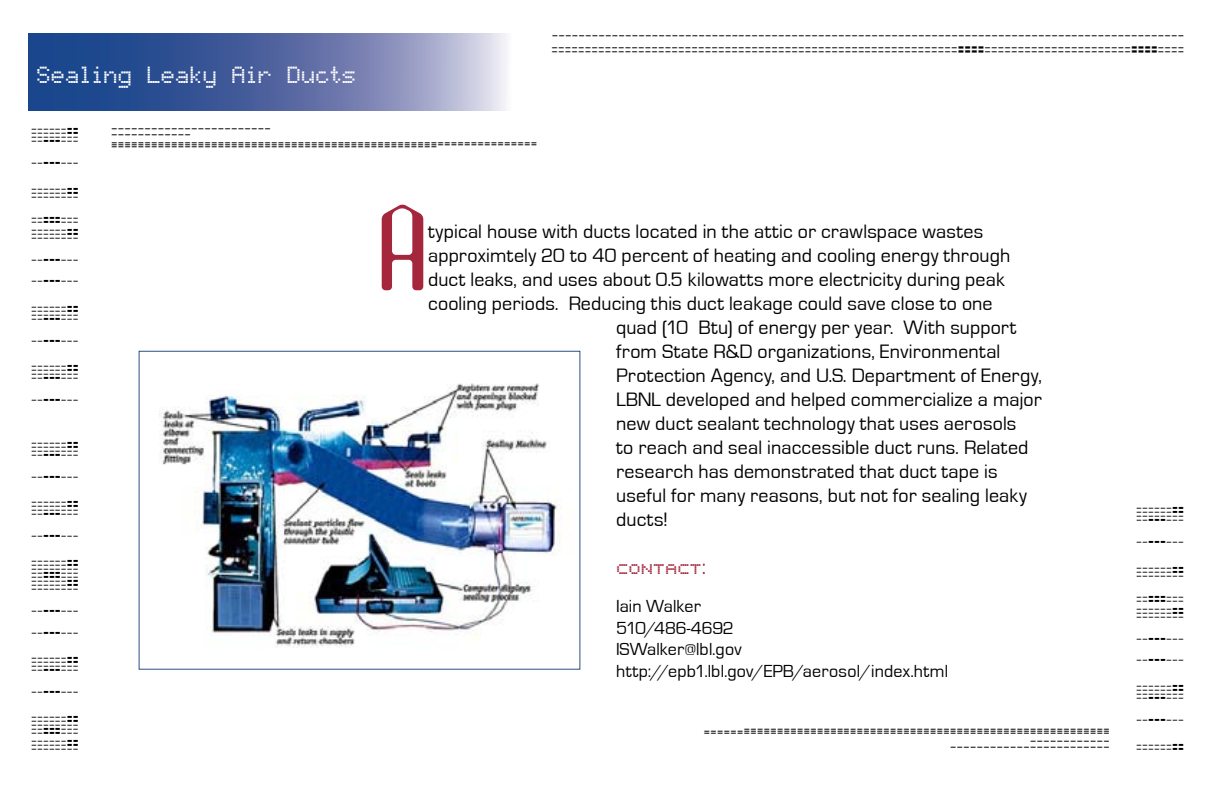
<style>
.page{position:relative;width:1224px;height:792px;background:#fff}
.page>*{position:absolute;margin:0;border:0;box-sizing:border-box;transform-origin:0 0}
.t1{font:137.2px "Atomic Sans ICG";color:#a4273c}
.t2{font:26px "Bubbledot ICG Fine Pos";letter-spacing:-.005em;color:#fff}
.t3{font:22px "Bubbledot ICG Coarse Pos";letter-spacing:.005em;color:#a4273c}
.t4{font:20px "Eurostile";letter-spacing:.01em;color:#000}
.t5{font:20px "Times";color:#000}
.t6{font:18px/21.6px "Times";color:#000}
.t7{font:18px "Eurostile";letter-spacing:.01em;color:#000}
.t8{font:18px "Eurostile";letter-spacing:-.025em;color:#000}
.s1{font-weight:700}
.s2{font-family:"Eurostile"}
</style>
<div class="page">
<svg style="left:28px;top:34px;width:479px;height:76px;background:#5e73a8"></svg>
<img style="left:159px;top:383px;width:401px;height:265px">
<p class="t5" style="left:552px;top:15px;width:634px">-----------------------------------------------------------------------------------------------</p>
<p class="t2" style="left:36px;top:61px;width:321px">Sealing Leaky Air Ducts</p>
<p class="t5" style="left:552px;top:26px;width:634px">-------------------------------------------------------------<span class="s1">----</span>----------------------<span class="s1">----</span>----</p>
<p class="t5" style="left:552px;top:30px;width:634px">-------------------------------------------------------------<span class="s1">----</span>----------------------<span class="s1">----</span>----</p>
<p class="t6" style="left:31px;top:115px;width:49px">------<span class="s1">--</span></p>
<p class="t6" style="left:31px;top:119px;width:49px">------<span class="s1">--</span></p>
<p class="t6" style="left:31px;top:123px;width:49px">--------</p>
<p class="t6" style="left:31px;top:127px;width:49px">--<span class="s1">---</span>--- --<span class="s1">---</span>---</p>
<p class="t6" style="left:31px;top:174px;width:49px">------<span class="s1">--</span></p>
<p class="t6" style="left:31px;top:178px;width:49px">------<span class="s1">--</span></p>
<p class="t6" style="left:31px;top:182px;width:49px">-------- --<span class="s1">---</span>---</p>
<p class="t6" style="left:31px;top:208px;width:49px">--<span class="s1">---</span>---</p>
<p class="t6" style="left:31px;top:216px;width:49px">------<span class="s1">--</span></p>
<p class="t6" style="left:31px;top:220px;width:49px">------<span class="s1">--</span></p>
<p class="t6" style="left:31px;top:224px;width:49px;text-align:justify">-------- --<span class="s1">---</span>--- --<span class="s1">---</span>---</p>
<p class="t6" style="left:31px;top:293px;width:49px">------<span class="s1">--</span></p>
<p class="t6" style="left:31px;top:297px;width:49px">------<span class="s1">--</span></p>
<p class="t6" style="left:31px;top:301px;width:49px">--------</p>
<p class="t6" style="left:31px;top:305px;width:49px">--<span class="s1">---</span>--- --<span class="s1">---</span>---</p>
<p class="t6" style="left:31px;top:352px;width:49px">------<span class="s1">--</span></p>
<p class="t6" style="left:31px;top:356px;width:49px">------<span class="s1">--</span></p>
<p class="t6" style="left:31px;top:360px;width:49px">--------</p>
<p class="t6" style="left:31px;top:364px;width:49px">--<span class="s1">---</span>--- --<span class="s1">---</span>---</p>
<p class="t6" style="left:31px;top:429px;width:49px">------<span class="s1">--</span></p>
<p class="t6" style="left:31px;top:433px;width:49px">------<span class="s1">--</span></p>
<p class="t6" style="left:31px;top:437px;width:49px">--------</p>
<p class="t6" style="left:31px;top:441px;width:49px">--<span class="s1">---</span>--- --<span class="s1">---</span>---</p>
<p class="t6" style="left:31px;top:488px;width:49px">------<span class="s1">--</span></p>
<p class="t6" style="left:31px;top:492px;width:49px">------<span class="s1">--</span></p>
<p class="t6" style="left:31px;top:496px;width:49px">--------</p>
<p class="t6" style="left:31px;top:500px;width:49px">--<span class="s1">---</span>--- --<span class="s1">---</span>---</p>
<p class="t6" style="left:31px;top:547px;width:49px">------<span class="s1">--</span></p>
<p class="t6" style="left:31px;top:551px;width:49px">------<span class="s1">--</span></p>
<p class="t6" style="left:31px;top:555px;width:49px">--------</p>
<p class="t6" style="left:31px;top:559px;width:49px">--<span class="s1">---</span>---</p>
<p class="t6" style="left:31px;top:563px;width:49px">--<span class="s1">---</span>---</p>
<p class="t6" style="left:31px;top:567px;width:49px">------<span class="s1">--</span></p>
<p class="t6" style="left:31px;top:571px;width:49px">------<span class="s1">--</span></p>
<p class="t6" style="left:31px;top:575px;width:49px;text-align:justify">-------- --<span class="s1">---</span>--- --<span class="s1">---</span>---</p>
<p class="t6" style="left:31px;top:644px;width:49px">------<span class="s1">--</span></p>
<p class="t6" style="left:31px;top:648px;width:49px">------<span class="s1">--</span></p>
<p class="t6" style="left:31px;top:652px;width:49px">--------</p>
<p class="t6" style="left:31px;top:656px;width:49px">--<span class="s1">---</span>--- --<span class="s1">---</span>---</p>
<p class="t6" style="left:31px;top:703px;width:49px">------<span class="s1">--</span></p>
<p class="t6" style="left:31px;top:707px;width:49px">------<span class="s1">--</span></p>
<p class="t6" style="left:31px;top:711px;width:49px">--------</p>
<p class="t6" style="left:31px;top:715px;width:49px">--<span class="s1">---</span>---</p>
<p class="t6" style="left:31px;top:719px;width:49px">--<span class="s1">---</span>---</p>
<p class="t6" style="left:31px;top:727px;width:49px">------<span class="s1">--</span></p>
<p class="t6" style="left:31px;top:731px;width:49px">------<span class="s1">--</span></p>
<p class="t6" style="left:31px;top:735px;width:49px">--------</p>
<p class="t5" style="left:111px;top:108px;width:161px">------------------------</p>
<p class="t5" style="left:111px;top:114px;width:81px">------------</p>
<p class="t5" style="left:438px;top:124px;width:101px">---------------</p>
<p class="t5" style="left:111px;top:126px;width:328px">-------------------------------------------------</p>
<p class="t1" style="left:377px;top:187px;width:52px">A</p>
<p class="t4" style="left:428px;top:221px;width:557px">typical house with ducts located in the attic or crawlspace wastes</p>
<p class="t4" style="left:428px;top:245px;width:584px">approximtely 20 to 40 percent of heating and cooling energy through</p>
<p class="t4" style="left:428px;top:269px;width:578px">duct leaks, and uses about 0.5 kilowatts more electricity during peak</p>
<p class="t4" style="left:428px;top:293px;width:566px">cooling periods. Reducing this duct leakage could save close to one</p>
<p class="t4" style="left:616px;top:317px;width:402px">quad (10 Btu) of energy per year. With support</p>
<p class="t4" style="left:616px;top:341px;width:386px">from State R&amp;D organizations, Environmental</p>
<p class="t4" style="left:616px;top:365px;width:427px">Protection Agency, and U.S. Department of Energy,</p>
<p class="t4" style="left:616px;top:389px;width:427px">LBNL developed and helped commercialize a major</p>
<p class="t4" style="left:616px;top:413px;width:402px">new duct sealant technology that uses aerosols</p>
<p class="t4" style="left:616px;top:437px;width:414px">to reach and seal inaccessible duct runs. Related</p>
<p class="t4" style="left:616px;top:461px;width:383px">research has demonstrated that duct tape is</p>
<p class="t4" style="left:616px;top:485px;width:412px">useful for many reasons, but not for sealing leaky</p>
<p class="t4" style="left:616px;top:509px;width:53px">ducts!</p>
<p class="t3" style="left:616px;top:556px;width:92px">CONTACT<span class="s2">:</span></p>
<p class="t7" style="left:616px;top:596px;width:86px">Iain Walker</p>
<p class="t8" style="left:616px;top:618px;width:119px">510/486-4692</p>
<p class="t7" style="left:616px;top:640px;width:127px">ISWalker@lbl.gov</p>
<p class="t7" style="left:616px;top:661px;width:334px">http://epb1.lbl.gov/EPB/aerosol/index.html</p>
<p class="t5" style="left:1110px;top:750px;width:368px;rotate:-180deg">-------------------------------------------------------</p>
<p class="t5" style="left:743px;top:752px;width:41px;rotate:-180deg">------</p>
<p class="t5" style="left:1110px;top:762px;width:81px;rotate:-180deg">------------</p>
<p class="t5" style="left:1110px;top:768px;width:161px;rotate:-180deg">------------------------</p>
<p class="t6" style="left:1136px;top:494px;width:49px">------<span class="s1">--</span></p>
<p class="t6" style="left:1136px;top:498px;width:49px">------<span class="s1">--</span></p>
<p class="t6" style="left:1136px;top:502px;width:49px">--------</p>
<p class="t6" style="left:1136px;top:506px;width:49px">--<span class="s1">---</span>--- --<span class="s1">---</span>---</p>
<p class="t6" style="left:1136px;top:553px;width:49px">------<span class="s1">--</span></p>
<p class="t6" style="left:1136px;top:557px;width:49px">------<span class="s1">--</span></p>
<p class="t6" style="left:1136px;top:561px;width:49px">-------- --<span class="s1">---</span>---</p>
<p class="t6" style="left:1136px;top:587px;width:49px">--<span class="s1">---</span>---</p>
<p class="t6" style="left:1136px;top:595px;width:49px">------<span class="s1">--</span></p>
<p class="t6" style="left:1136px;top:599px;width:49px">------<span class="s1">--</span></p>
<p class="t6" style="left:1136px;top:603px;width:49px;text-align:justify">-------- --<span class="s1">---</span>--- --<span class="s1">---</span>---</p>
<p class="t6" style="left:1136px;top:672px;width:49px">------<span class="s1">--</span></p>
<p class="t6" style="left:1136px;top:676px;width:49px">------<span class="s1">--</span></p>
<p class="t6" style="left:1136px;top:680px;width:49px">--------</p>
<p class="t6" style="left:1136px;top:684px;width:49px">--<span class="s1">---</span>--- --<span class="s1">---</span>---</p>
<p class="t6" style="left:1136px;top:731px;width:49px">------<span class="s1">--</span></p>
<p class="t6" style="left:1136px;top:735px;width:49px">------<span class="s1">--</span></p>
</div>
